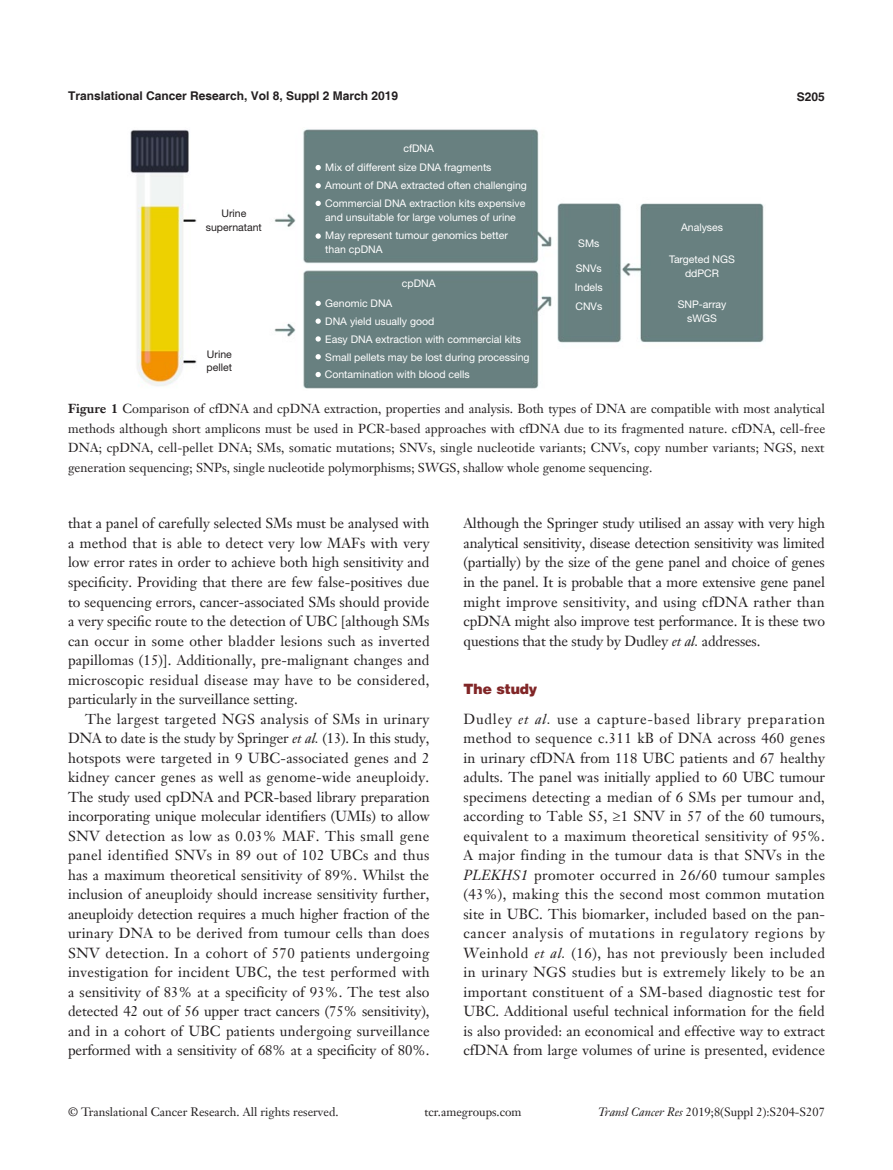
<style>
.page{position:relative;width:893px;height:1170px;background:#fff}
.page>*{position:absolute;margin:0;border:0;box-sizing:border-box;transform-origin:0 0}
.t1{font:14.25px/19.5px "Janson Text LT";color:#231f20;text-align:justify}
.t2{font:900 14.25px "Helvetica";color:#812627}
.t3{font:12.75px/19.5px "Janson Text LT";color:#231f20;text-align:justify}
.t4{font:12px "Janson Text LT";color:#231f20}
.t5{font:700 12px "Helvetica";color:#231f20}
.二级标题下沉{font:10.5px/13.5px "Helvetica Neue LT Pro";color:#fff}
.二级标题下沉-2{font:10.5px/13.5px "Helvetica Neue LT Pro";color:#231f20}
.s1{font-weight:700}
.s2{font-style:italic}
</style>
<div class="page">
<img style="left:130px;top:129px;width:634px;height:260px">
<svg style="left:315px;top:165px;width:6px;height:5px"></svg>
<svg style="left:315px;top:301px;width:6px;height:5px"></svg>
<svg style="left:315px;top:183px;width:6px;height:5px"></svg>
<svg style="left:315px;top:318px;width:6px;height:6px"></svg>
<svg style="left:315px;top:201px;width:6px;height:5px"></svg>
<svg style="left:315px;top:336px;width:6px;height:5px"></svg>
<svg style="left:315px;top:233px;width:6px;height:6px"></svg>
<svg style="left:315px;top:354px;width:6px;height:5px"></svg>
<svg style="left:315px;top:372px;width:6px;height:5px"></svg>
<p class="t5" style="left:68px;top:88px;width:332px">Translational Cancer Research, Vol 8, Suppl 2 March 2019</p>
<p class="t5" style="left:797px;top:89px;width:29px">S205</p>
<p class="二级标题下沉-2" style="left:221px;top:206px;width:26px">Urine</p>
<p class="二级标题下沉-2" style="left:206px;top:220px;width:58px">supernatant</p>
<p class="二级标题下沉-2" style="left:207px;top:347px;width:27px">Urine pellet</p>
<p class="二级标题下沉" style="left:403px;top:141px;width:32px">cfDNA</p>
<p class="二级标题下沉" style="left:325px;top:160px;width:168px">Mix of different size DNA fragments</p>
<p class="二级标题下沉" style="left:325px;top:179px;width:203px">Amount of DNA extracted often challenging</p>
<p class="二级标题下沉" style="left:325px;top:197px;width:202px">Commercial DNA extraction kits expensive and unsuitable for large volumes of urine</p>
<p class="二级标题下沉" style="left:325px;top:228px;width:184px">May represent tumour genomics better than cpDNA</p>
<p class="二级标题下沉" style="left:578px;top:236px;width:23px">SMs</p>
<p class="二级标题下沉" style="left:576px;top:261px;width:28px">SNVs</p>
<p class="二级标题下沉" style="left:575px;top:280px;width:30px">Indels</p>
<p class="二级标题下沉" style="left:575px;top:299px;width:28px">CNVs</p>
<p class="二级标题下沉" style="left:402px;top:276px;width:35px">cpDNA</p>
<p class="二级标题下沉" style="left:325px;top:296px;width:69px">Genomic DNA</p>
<p class="二级标题下沉" style="left:325px;top:314px;width:111px">DNA yield usually good</p>
<p class="二级标题下沉" style="left:325px;top:332px;width:197px">Easy DNA extraction with commercial kits</p>
<p class="二级标题下沉" style="left:325px;top:350px;width:206px">Small pellets may be lost during processing</p>
<p class="二级标题下沉" style="left:325px;top:367px;width:146px">Contamination with blood cells</p>
<p class="二级标题下沉" style="left:681px;top:220px;width:43px">Analyses</p>
<p class="二级标题下沉" style="left:669px;top:252px;width:67px;text-align:center">Targeted NGS ddPCR</p>
<p class="二级标题下沉" style="left:678px;top:297px;width:50px;text-align:center">SNP-array sWGS</p>
<p class="t3" style="left:68px;top:399px;width:759px"><span class="s1">Figure 1</span> Comparison of cfDNA and cpDNA extraction, properties and analysis. Both types of DNA are compatible with most analytical methods although short amplicons must be used in PCR-based approaches with cfDNA due to its fragmented nature. cfDNA, cell-free DNA; cpDNA, cell-pellet DNA; SMs, somatic mutations; SNVs, single nucleotide variants; CNVs, copy number variants; NGS, next generation sequencing; SNPs, single nucleotide polymorphisms; SWGS, shallow whole genome sequencing.</p>
<p class="t1" style="left:68px;top:513px;width:363px">that a panel of carefully selected SMs must be analysed with a method that is able to detect very low MAFs with very low error rates in order to achieve both high sensitivity and specificity. Providing that there are few false-positives due to sequencing errors, cancer-associated SMs should provide a very specific route to the detection of UBC [although SMs can occur in some other bladder lesions such as inverted papillomas (15)]. Additionally, pre-malignant changes and microscopic residual disease may have to be considered, particularly in the surveillance setting.</p>
<p class="t1" style="left:68px;top:708px;width:363px;text-indent:17px">The largest targeted NGS analysis of SMs in urinary DNA to date is the study by Springer <span class="s2">et al.</span> (13). In this study, hotspots were targeted in 9 UBC-associated genes and 2 kidney cancer genes as well as genome-wide aneuploidy.<br>The study used cpDNA and PCR-based library preparation incorporating unique molecular identifiers (UMIs) to allow SNV detection as low as 0.03% MAF. This small gene panel identified SNVs in 89 out of 102 UBCs and thus has a maximum theoretical sensitivity of 89%. Whilst the inclusion of aneuploidy should increase sensitivity further, aneuploidy detection requires a much higher fraction of the urinary DNA to be derived from tumour cells than does SNV detection. In a cohort of 570 patients undergoing investigation for incident UBC, the test performed with a sensitivity of 83% at a specificity of 93%. The test also detected 42 out of 56 upper tract cancers (75% sensitivity), and in a cohort of UBC patients undergoing surveillance performed with a sensitivity of 68% at a specificity of 80%.</p>
<p class="t1" style="left:463px;top:513px;width:363px">Although the Springer study utilised an assay with very high analytical sensitivity, disease detection sensitivity was limited (partially) by the size of the gene panel and choice of genes in the panel. It is probable that a more extensive gene panel might improve sensitivity, and using cfDNA rather than cpDNA might also improve test performance. It is these two questions that the study by Dudley <span class="s2">et al.</span> addresses.</p>
<p class="t2" style="left:463px;top:680px;width:75px">The study</p>
<p class="t1" style="left:463px;top:708px;width:363px">Dudley <span class="s2">et al.</span> use a capture-based library preparation method to sequence c.311 kB of DNA across 460 genes in urinary cfDNA from 118 UBC patients and 67 healthy adults. The panel was initially applied to 60 UBC tumour specimens detecting a median of 6 SMs per tumour and, according to Table S5, ≥1 SNV in 57 of the 60 tumours, equivalent to a maximum theoretical sensitivity of 95%.<br>A major finding in the tumour data is that SNVs in the <span class="s2">PLEKHS1</span> promoter occurred in 26/60 tumour samples (43%), making this the second most common mutation site in UBC. This biomarker, included based on the pan&shy;cancer analysis of mutations in regulatory regions by Weinhold <span class="s2">et al.</span> (16), has not previously been included in urinary NGS studies but is extremely likely to be an important constituent of a SM-based diagnostic test for UBC. Additional useful technical information for the field is also provided: an economical and effective way to extract cfDNA from large volumes of urine is presented, evidence</p>
<p class="t4" style="left:68px;top:1104px;width:272px">© Translational Cancer Research. All rights reserved.</p>
<p class="t4" style="left:425px;top:1104px;width:98px">tcr.amegroups.com</p>
<p class="t4" style="left:598px;top:1104px;width:228px"><span class="s2">Transl Cancer Res</span> 2019;8(Suppl 2):S204-S207</p>
</div>
